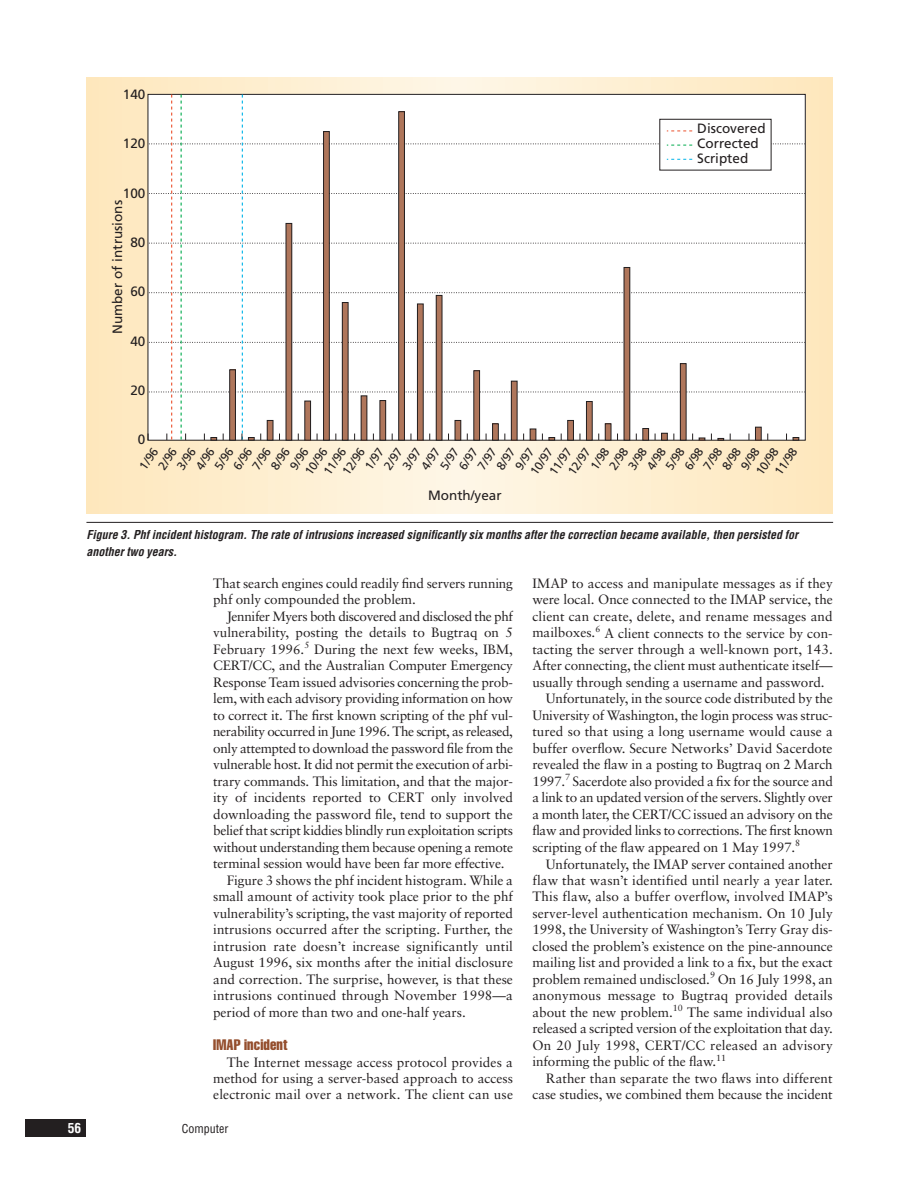
<style>
.page{position:relative;width:918px;height:1188px;background:#fff}
.page>*{position:absolute;margin:0;border:0;box-sizing:border-box;transform-origin:0 0}
.t1{font:extra-condensed 15px "Helvetica";letter-spacing:.01em;color:#944e2d}
.t2{font:13.5px/16.5px "Sabon";letter-spacing:-.005em;color:#231f20}
.t3{font:13.5px "Sabon";letter-spacing:-.025em;color:#231f20}
.t4{font:13.5px/15px "Frutiger";color:#231f20}
.t5{font:13.5px "Sabon";letter-spacing:-.03em;color:#231f20}
.t6{font:700 condensed 13.5px "Helvetica";color:#fff}
.t7{font:12px "Frutiger";color:#231f20}
.t8{font:italic 700 condensed 12px/16.5px "Helvetica";color:#231f20}
.t9{font:condensed 12px "Helvetica";color:#231f20}
</style>
<div class="page">
<div style="left:26px;top:1119px;width:60px;height:18px;background:#231f20"></div>
<svg style="left:92px;top:78px;width:735px;height:435px;background:#fbe8c6"></svg>
<div style="left:383px;top:78px;width:153px;height:435px;background:#fef4df"></div>
<div style="left:421px;top:78px;width:77px;height:435px;background:#fef5e3"></div>
<div style="left:452px;top:78px;width:15px;height:435px;background:#fef6e7"></div>
<svg style="left:148px;top:95px;width:656px;height:346px"></svg>
<hr style="left:86px;top:522px;width:747px;height:1px;background:#231f20">
<p class="t4" style="left:123px;top:88px;width:24px">140</p>
<p class="t4" style="left:123px;top:137px;width:24px">120</p>
<p class="t4" style="left:123px;top:187px;width:24px">100</p>
<p class="t4" style="left:130px;top:236px;width:17px">80</p>
<p class="t4" style="left:130px;top:285px;width:17px">60</p>
<p class="t4" style="left:130px;top:335px;width:17px">40</p>
<p class="t4" style="left:130px;top:384px;width:17px">20</p>
<p class="t4" style="left:138px;top:433px;width:9px">0</p>
<p class="t4" style="left:111px;top:334px;width:135px;rotate:-90deg">Number of intrusions</p>
<p class="t4" style="left:697px;top:122px;width:70px">Discovered<br>Corrected<br>Scripted</p>
<p class="t7" style="left:567px;top:471px;width:31px;rotate:-55deg">12/97</p>
<p class="t7" style="left:589px;top:465px;width:25px;rotate:-55deg">1/98</p>
<p class="t7" style="left:608px;top:465px;width:25px;rotate:-55deg">2/98</p>
<p class="t7" style="left:627px;top:465px;width:25px;rotate:-55deg">3/98</p>
<p class="t7" style="left:646px;top:465px;width:25px;rotate:-55deg">4/98</p>
<p class="t7" style="left:665px;top:465px;width:25px;rotate:-55deg">5/98</p>
<p class="t7" style="left:683px;top:465px;width:25px;rotate:-55deg">6/98</p>
<p class="t7" style="left:702px;top:465px;width:25px;rotate:-55deg">7/98</p>
<p class="t7" style="left:721px;top:465px;width:25px;rotate:-55deg">8/98</p>
<p class="t7" style="left:740px;top:465px;width:25px;rotate:-55deg">9/98</p>
<p class="t7" style="left:755px;top:471px;width:31px;rotate:-55deg">10/98</p>
<p class="t7" style="left:774px;top:471px;width:31px;rotate:-55deg">11/98</p>
<p class="t7" style="left:322px;top:471px;width:31px;rotate:-55deg">11/96</p>
<p class="t7" style="left:341px;top:471px;width:31px;rotate:-55deg">12/96</p>
<p class="t7" style="left:364px;top:465px;width:25px;rotate:-55deg">1/97</p>
<p class="t7" style="left:383px;top:465px;width:25px;rotate:-55deg">2/97</p>
<p class="t7" style="left:401px;top:465px;width:25px;rotate:-55deg">3/97</p>
<p class="t7" style="left:420px;top:465px;width:25px;rotate:-55deg">4/97</p>
<p class="t7" style="left:439px;top:465px;width:25px;rotate:-55deg">5/97</p>
<p class="t7" style="left:458px;top:465px;width:25px;rotate:-55deg">6/97</p>
<p class="t7" style="left:477px;top:465px;width:25px;rotate:-55deg">7/97</p>
<p class="t7" style="left:495px;top:465px;width:25px;rotate:-55deg">8/97</p>
<p class="t7" style="left:514px;top:465px;width:25px;rotate:-55deg">9/97</p>
<p class="t7" style="left:138px;top:465px;width:25px;rotate:-55deg">1/96</p>
<p class="t7" style="left:157px;top:465px;width:25px;rotate:-55deg">2/96</p>
<p class="t7" style="left:176px;top:465px;width:25px;rotate:-55deg">3/96</p>
<p class="t7" style="left:195px;top:465px;width:25px;rotate:-55deg">4/96</p>
<p class="t7" style="left:213px;top:465px;width:25px;rotate:-55deg">5/96</p>
<p class="t7" style="left:232px;top:465px;width:25px;rotate:-55deg">6/96</p>
<p class="t7" style="left:251px;top:465px;width:25px;rotate:-55deg">7/96</p>
<p class="t7" style="left:270px;top:465px;width:25px;rotate:-55deg">8/96</p>
<p class="t7" style="left:289px;top:465px;width:25px;rotate:-55deg">9/96</p>
<p class="t7" style="left:304px;top:471px;width:31px;rotate:-55deg">10/96</p>
<p class="t7" style="left:529px;top:471px;width:31px;rotate:-55deg">10/97</p>
<p class="t7" style="left:548px;top:471px;width:31px;rotate:-55deg">11/97</p>
<p class="t4" style="left:428px;top:489px;width:75px">Month/year</p>
<p class="t8" style="left:86px;top:528px;width:713px">Figure 3. Phf incident histogram. The rate of intrusions increased significantly six months after the correction became available, then persisted for another two years.</p>
<p class="t2" style="left:213px;top:576px;width:301px">That search engines could readily find servers running phf only compounded the problem.</p>
<p class="t3" style="left:227px;top:611px;width:288px">Jennifer Myers both discovered and disclosed the phf</p>
<p class="t2" style="left:213px;top:626px;width:301px">vulnerability, posting the details to Bugtraq on 5</p>
<p class="t2" style="left:213px;top:642px;width:301px">February 1996.<sup>5</sup> During the next few weeks, IBM,</p>
<p class="t2" style="left:213px;top:659px;width:301px">CERT/CC, and the Australian Computer Emergency</p>
<p class="t2" style="left:213px;top:675px;width:301px">Response Team issued advisories concerning the prob-</p>
<p class="t2" style="left:213px;top:692px;width:301px">lem, with each advisory providing information on how</p>
<p class="t2" style="left:213px;top:708px;width:301px">to correct it. The first known scripting of the phf vul-</p>
<p class="t5" style="left:213px;top:726px;width:301px">nerability occurred in June 1996. The script, as released,</p>
<p class="t2" style="left:213px;top:741px;width:301px">only attempted to download the password file from the</p>
<p class="t2" style="left:213px;top:758px;width:301px">vulnerable host. It did not permit the execution of arbi-</p>
<p class="t2" style="left:213px;top:774px;width:301px">trary commands. This limitation, and that the major-</p>
<p class="t2" style="left:213px;top:791px;width:301px">ity of incidents reported to CERT only involved</p>
<p class="t2" style="left:213px;top:807px;width:301px">downloading the password file, tend to support the</p>
<p class="t3" style="left:213px;top:825px;width:301px">belief that script kiddies blindly run exploitation scripts</p>
<p class="t2" style="left:213px;top:840px;width:301px">without understanding them because opening a remote</p>
<p class="t2" style="left:213px;top:857px;width:293px">terminal session would have been far more effective.</p>
<p class="t2" style="left:227px;top:873px;width:288px">Figure 3 shows the phf incident histogram. While a</p>
<p class="t2" style="left:213px;top:890px;width:301px">small amount of activity took place prior to the phf</p>
<p class="t2" style="left:213px;top:906px;width:301px">vulnerability’s scripting, the vast majority of reported</p>
<p class="t2" style="left:213px;top:923px;width:301px">intrusions occurred after the scripting. Further, the</p>
<p class="t2" style="left:213px;top:939px;width:301px">intrusion rate doesn’t increase significantly until</p>
<p class="t2" style="left:213px;top:956px;width:301px">August 1996, six months after the initial disclosure</p>
<p class="t2" style="left:213px;top:972px;width:301px">and correction. The surprise, however, is that these</p>
<p class="t2" style="left:213px;top:989px;width:301px">intrusions continued through November 1998—a</p>
<p class="t2" style="left:213px;top:1005px;width:254px">period of more than two and one-half years.</p>
<p class="t1" style="left:213px;top:1039px;width:76px">IMAP incident</p>
<p class="t2" style="left:213px;top:1055px;width:301px;text-align:justify;text-indent:14px">The Internet message access protocol provides a method for using a server-based approach to access electronic mail over a network. The client can use</p>
<p class="t6" style="left:68px;top:1122px;width:15px">56</p>
<p class="t9" style="left:182px;top:1124px;width:48px">Computer</p>
<p class="t2" style="left:532px;top:576px;width:302px">IMAP to access and manipulate messages as if they</p>
<p class="t2" style="left:532px;top:593px;width:302px">were local. Once connected to the IMAP service, the</p>
<p class="t2" style="left:532px;top:609px;width:302px">client can create, delete, and rename messages and</p>
<p class="t2" style="left:532px;top:626px;width:302px">mailboxes.<sup>6</sup> A client connects to the service by con-</p>
<p class="t2" style="left:532px;top:642px;width:302px">tacting the server through a well-known port, 143.</p>
<p class="t2" style="left:532px;top:659px;width:302px">After connecting, the client must authenticate itself—</p>
<p class="t2" style="left:532px;top:675px;width:294px">usually through sending a username and password.</p>
<p class="t2" style="left:546px;top:692px;width:288px">Unfortunately, in the source code distributed by the</p>
<p class="t2" style="left:532px;top:708px;width:302px">University of Washington, the login process was struc-</p>
<p class="t2" style="left:532px;top:725px;width:302px">tured so that using a long username would cause a</p>
<p class="t2" style="left:532px;top:741px;width:302px">buffer overflow. Secure Networks’ David Sacerdote</p>
<p class="t2" style="left:532px;top:758px;width:302px">revealed the flaw in a posting to Bugtraq on 2 March</p>
<p class="t2" style="left:532px;top:774px;width:302px">1997.<sup>7</sup> Sacerdote also provided a fix for the source and</p>
<p class="t2" style="left:532px;top:791px;width:302px">a link to an updated version of the servers. Slightly over</p>
<p class="t2" style="left:532px;top:807px;width:302px">a month later, the CERT/CC issued an advisory on the</p>
<p class="t2" style="left:532px;top:824px;width:302px">flaw and provided links to corrections. The first known</p>
<p class="t2" style="left:532px;top:840px;width:269px">scripting of the flaw appeared on 1 May 1997.<sup>8</sup></p>
<p class="t2" style="left:546px;top:857px;width:288px">Unfortunately, the IMAP server contained another</p>
<p class="t2" style="left:532px;top:873px;width:302px">flaw that wasn’t identified until nearly a year later.</p>
<p class="t2" style="left:532px;top:890px;width:302px">This flaw, also a buffer overflow, involved IMAP’s</p>
<p class="t2" style="left:532px;top:906px;width:302px">server-level authentication mechanism. On 10 July</p>
<p class="t2" style="left:532px;top:923px;width:302px">1998, the University of Washington’s Terry Gray dis-</p>
<p class="t2" style="left:532px;top:939px;width:302px">closed the problem’s existence on the pine-announce</p>
<p class="t2" style="left:532px;top:956px;width:302px">mailing list and provided a link to a fix, but the exact</p>
<p class="t2" style="left:532px;top:972px;width:302px">problem remained undisclosed.<sup>9</sup> On 16 July 1998, an</p>
<p class="t2" style="left:532px;top:989px;width:302px">anonymous message to Bugtraq provided details</p>
<p class="t2" style="left:532px;top:1005px;width:302px">about the new problem.<sup>10</sup> The same individual also</p>
<p class="t2" style="left:532px;top:1022px;width:302px">released a scripted version of the exploitation that day.</p>
<p class="t2" style="left:532px;top:1038px;width:302px">On 20 July 1998, CERT/CC released an advisory</p>
<p class="t2" style="left:532px;top:1055px;width:195px">informing the public of the flaw.<sup>11</sup></p>
<p class="t2" style="left:546px;top:1071px;width:288px">Rather than separate the two flaws into different</p>
<p class="t2" style="left:532px;top:1088px;width:302px">case studies, we combined them because the incident</p>
</div>
